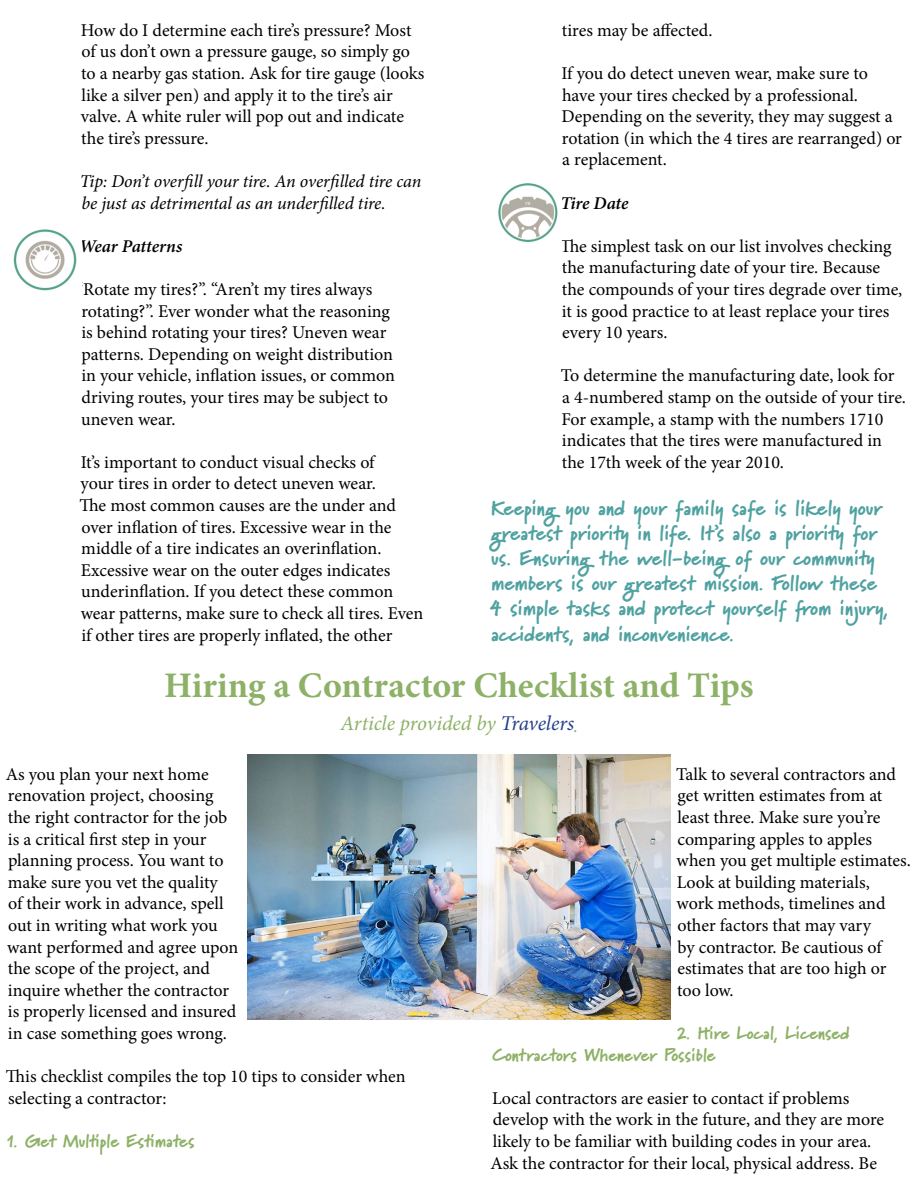
<style>
.page{position:relative;width:918px;height:1188px;background:#fff}
.page>*{position:absolute;margin:0;border:0;box-sizing:border-box;transform-origin:0 0}
.t1{font:700 36px "Minion Pro";color:#8db166}
.t2{font:900 21px/25.2px "Marydale";color:#4fa2a1}
.t3{font:italic 21px "Minion Pro";letter-spacing:-.01em;color:#8db166}
.t4{font:18px/21.6px "Minion Pro";color:#000}
.t5{font:italic 18px/21.6px "Minion Pro";letter-spacing:-.005em;color:#000}
.t6{font:900 18px/21.6px "Marydale";color:#8db166}
.t7{font:italic 600 18px "Minion Pro";letter-spacing:-.01em;color:#000}
.s1{color:#253f8e}
</style>
<div class="page">
<img style="left:13px;top:229px;width:64px;height:62px">
<img style="left:498px;top:183px;width:60px;height:59px">
<img style="left:248px;top:754px;width:422px;height:266px">
<p class="t4" style="left:81px;top:19px;width:345px">How do I determine each tire’s pressure? Most of us don’t own a pressure gauge, so simply go to a nearby gas station. Ask for tire gauge (looks like a silver pen) and apply it to the tire’s air valve. A white ruler will pop out and indicate the tire’s pressure.</p>
<p class="t5" style="left:80px;top:170px;width:343px">Tip: Don’t overfill your tire. An overfilled tire can be just as detrimental as an underfilled tire.</p>
<p class="t7" style="left:79px;top:233px;width:105px">Wear Patterns</p>
<p class="t4" style="left:76px;top:279px;width:320px">“Rotate my tires?”. “Aren’t my tires always rotating?”. Ever wonder what the reasoning is behind rotating your tires? Uneven wear patterns. Depending on weight distribution in your vehicle, inflation issues, or common driving routes, your tires may be subject to uneven wear.</p>
<p class="t4" style="left:79px;top:451px;width:345px">It’s important to conduct visual checks of<br>your tires in order to detect uneven wear.<br>The most common causes are the under and over inflation of tires. Excessive wear in the middle of a tire indicates an overinflation.<br>Excessive wear on the outer edges indicates underinflation. If you detect these common wear patterns, make sure to check all tires. Even if other tires are properly inflated, the other</p>
<p class="t4" style="left:562px;top:19px;width:152px">tires may be affected.</p>
<p class="t4" style="left:561px;top:63px;width:342px">If you do detect uneven wear, make sure to have your tires checked by a professional.<br>Depending on the severity, they may suggest a rotation (in which the 4 tires are rearranged) or a replacement.</p>
<p class="t7" style="left:560px;top:190px;width:70px">Tire Date</p>
<p class="t4" style="left:560px;top:235px;width:344px">The simplest task on our list involves checking the manufacturing date of your tire. Because the compounds of your tires degrade over time, it is good practice to at least replace your tires every 10 years.</p>
<p class="t4" style="left:561px;top:365px;width:347px">To determine the manufacturing date, look for a 4-numbered stamp on the outside of your tire.<br>For example, a stamp with the numbers 1710 indicates that the tires were manufactured in the 17th week of the year 2010.</p>
<p class="t2" style="left:490px;top:495px;width:400px">Keeping you and your family safe is likely your greatest priority in life. It’s also a priority for us. Ensuring the well-being of our community members is our greatest mission. Follow these 4 simple tasks and protect yourself from injury, accidents, and inconvenience.</p>
<p class="t1" style="left:164px;top:660px;width:591px">Hiring a Contractor Checklist and Tips</p>
<p class="t3" style="left:340px;top:709px;width:239px">Article provided by <span class="s1">Travelers</span>.</p>
<p class="t4" style="left:6px;top:763px;width:234px">As you plan your next home renovation project, choosing the right contractor for the job is a critical first step in your planning process. You want to make sure you vet the quality<br>of their work in advance, spell out in writing what work you want performed and agree upon the scope of the project, and inquire whether the contractor is properly licensed and insured in case something goes wrong.</p>
<p class="t4" style="left:6px;top:1066px;width:401px">This checklist compiles the top 10 tips to consider when selecting a contractor:</p>
<p class="t6" style="left:7px;top:1130px;width:189px">1. Get Multiple Estimates</p>
<p class="t4" style="left:676px;top:763px;width:236px">Talk to several contractors and get written estimates from at least three. Make sure you’re comparing apples to apples when you get multiple estimates.<br>Look at building materials,<br>work methods, timelines and other factors that may vary<br>by contractor. Be cautious of estimates that are too high or too low.</p>
<p class="t6" style="left:492px;top:1022px;width:359px;text-indent:185px">2. Hire Local, Licensed<br>Contractors Whenever Possible</p>
<p class="t4" style="left:491px;top:1087px;width:395px">Local contractors are easier to contact if problems develop with the work in the future, and they are more likely to be familiar with building codes in your area.<br>Ask the contractor for their local, physical address. Be</p>
</div>
